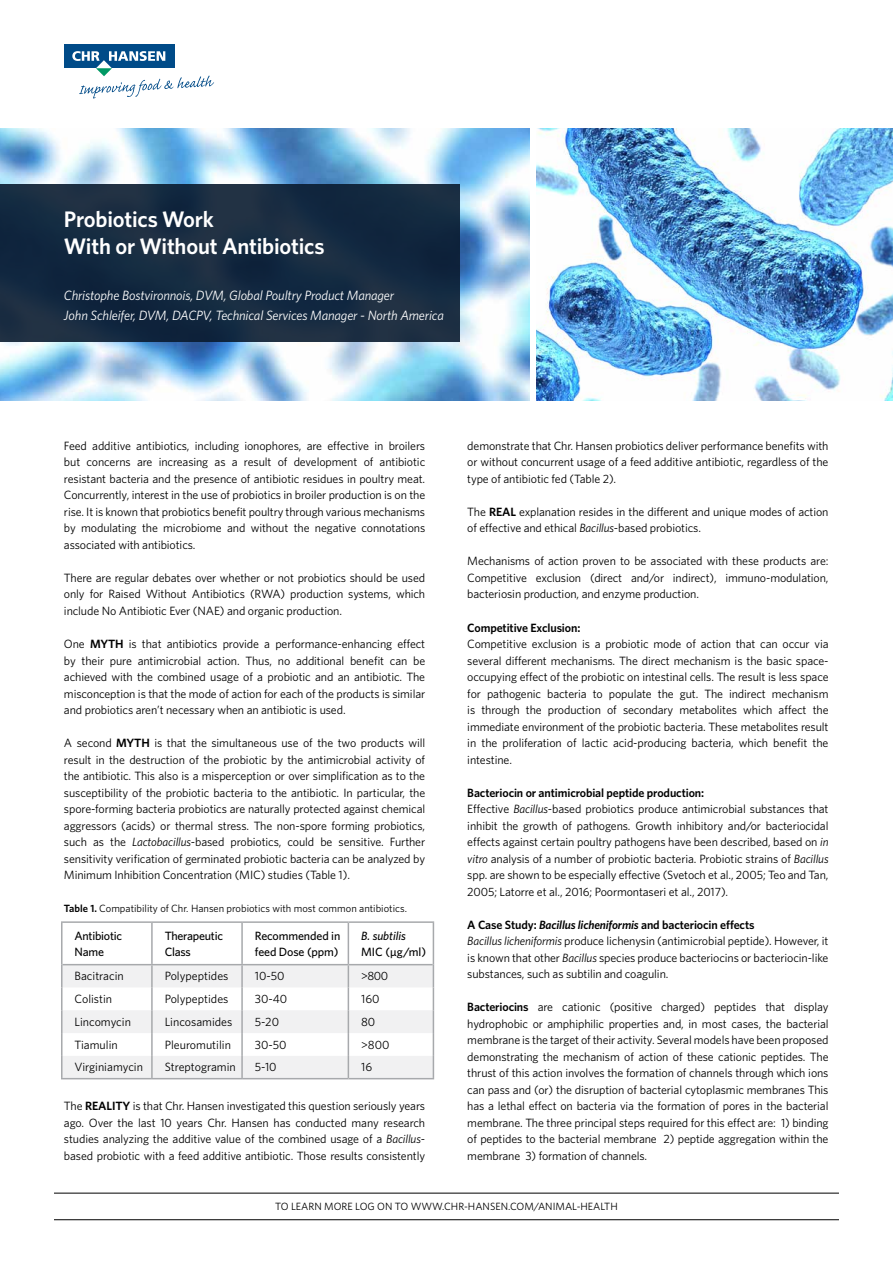
<style>
.page{position:relative;width:893px;height:1263px;background:#fff}
.page>*{position:absolute;margin:0;border:0;box-sizing:border-box;transform-origin:0 0}
.t1{font:600 22.5px/27px "Whitney";letter-spacing:-.01em;color:#fff}
.t2{font:italic 13.5px/19.5px "Whitney";letter-spacing:-.01em;color:#fff}
.t3{font:12px/16.5px "Whitney";letter-spacing:-.01em;color:#000;text-align:justify}
.t4{font:500 12px/16.5px "Whitney";letter-spacing:-.02em;color:#000}
.t5{font:600 12px "Whitney";letter-spacing:-.01em;color:#000}
.t6{font:italic 500 12px "Whitney";color:#000}
.t7{font:10.5px "Whitney";color:#000}
.s1{font-weight:600}
.s2{font-style:italic}
.s3{font-weight:600;font-style:italic}
</style>
<div class="page">
<img style="left:0;top:128px;width:529px;height:272px">
<img style="left:536px;top:128px;width:357px;height:272px">
<hr style="left:54px;top:1193px;width:785px;height:1px;background:#000">
<hr style="left:54px;top:1219px;width:785px;height:1px;background:#000">
<div style="left:64px;top:44px;width:110px;height:24px;background:#004b88"></div>
<svg style="left:72px;top:51px;width:142px;height:47px"></svg>
<div style="left:0;top:185px;width:459px;height:157px;background:linear-gradient(to right,#162a40,#172b41)"></div>
<hr style="left:61px;top:921px;width:91px;height:2px;background:#a7a9ac">
<hr style="left:61px;top:923px;width:2px;height:42px;background:#a7a9ac">
<hr style="left:152px;top:921px;width:90px;height:2px;background:#a7a9ac">
<hr style="left:242px;top:921px;width:106px;height:2px;background:#a7a9ac">
<hr style="left:348px;top:921px;width:86px;height:2px;background:#a7a9ac">
<hr style="left:61px;top:965px;width:2px;height:22px;background:#a7a9ac">
<hr style="left:61px;top:987px;width:2px;height:23px;background:#a7a9ac">
<hr style="left:61px;top:1010px;width:2px;height:23px;background:#a7a9ac">
<hr style="left:61px;top:1033px;width:2px;height:23px;background:#a7a9ac">
<hr style="left:61px;top:1056px;width:2px;height:22px;background:#a7a9ac">
<svg style="left:62px;top:922px;width:372px;height:156px"></svg>
<hr style="left:61px;top:1078px;width:91px;height:1px;background:#a7a9ac">
<hr style="left:152px;top:1078px;width:90px;height:1px;background:#a7a9ac">
<hr style="left:242px;top:1078px;width:106px;height:1px;background:#a7a9ac">
<hr style="left:348px;top:1078px;width:86px;height:1px;background:#a7a9ac">
<h1 class="t1" style="left:64px;top:205px;width:262px">Probiotics Work<br>With or Without Antibiotics</h1>
<p class="t2" style="left:64px;top:285px;width:381px">Christophe Bostvironnois, DVM, Global Poultry Product Manager<br>John Schleifer, DVM, DACPV, Technical Services Manager - North America</p>
<p class="t3" style="left:64px;top:437px;width:363px">Feed additive antibiotics, including ionophores, are effective in broilers but concerns are increasing as a result of development of antibiotic resistant bacteria and the presence of antibiotic residues in poultry meat.<br>Concurrently, interest in the use of probiotics in broiler production is on the rise. It is known that probiotics benefit poultry through various mechanisms by modulating the microbiome and without the negative connotations associated with antibiotics.</p>
<p class="t3" style="left:64px;top:569px;width:363px">There are regular debates over whether or not probiotics should be used only for Raised Without Antibiotics (RWA) production systems, which include No Antibiotic Ever (NAE) and organic production.</p>
<p class="t3" style="left:64px;top:635px;width:363px">One <span class="s1">MYTH</span> is that antibiotics provide a performance-enhancing effect by their pure antimicrobial action. Thus, no additional benefit can be achieved with the combined usage of a probiotic and an antibiotic. The misconception is that the mode of action for each of the products is similar and probiotics aren’t necessary when an antibiotic is used.</p>
<p class="t3" style="left:64px;top:734px;width:363px">A second <span class="s1">MYTH</span> is that the simultaneous use of the two products will result in the destruction of the probiotic by the antimicrobial activity of the antibiotic. This also is a misperception or over simplification as to the susceptibility of the probiotic bacteria to the antibiotic. In particular, the spore-forming bacteria probiotics are naturally protected against chemical aggressors (acids) or thermal stress. The non-spore forming probiotics, such as the <span class="s2">Lactobacillus</span>-based probiotics, could be sensitive. Further sensitivity verification of germinated probiotic bacteria can be analyzed by Minimum Inhibition Concentration (MIC) studies (Table 1).</p>
<p class="t7" style="left:64px;top:901px;width:344px"><span class="s1">Table 1.</span> Compatibility of Chr. Hansen probiotics with most common antibiotics.</p>
<p class="t4" style="left:75px;top:927px;width:49px">Antibiotic<br>Name</p>
<p class="t4" style="left:165px;top:927px;width:60px">Therapeutic<br>Class</p>
<p class="t4" style="left:255px;top:927px;width:87px">Recommended in feed Dose (ppm)</p>
<p class="t6" style="left:361px;top:928px;width:46px">B. subtilis</p>
<p class="t4" style="left:361px;top:944px;width:67px">MIC (μg/ml)</p>
<p class="t3" style="left:75px;top:967px;width:51px">Bacitracin</p>
<p class="t3" style="left:165px;top:967px;width:65px">Polypeptides</p>
<p class="t3" style="left:255px;top:967px;width:31px">10-50</p>
<p class="t3" style="left:361px;top:967px;width:29px">&gt;800</p>
<p class="t3" style="left:75px;top:990px;width:39px">Colistin</p>
<p class="t3" style="left:165px;top:990px;width:65px">Polypeptides</p>
<p class="t3" style="left:255px;top:990px;width:34px">30-40</p>
<p class="t3" style="left:361px;top:990px;width:20px">160</p>
<p class="t3" style="left:75px;top:1013px;width:58px">Lincomycin</p>
<p class="t3" style="left:165px;top:1013px;width:69px">Lincosamides</p>
<p class="t3" style="left:255px;top:1013px;width:26px">5-20</p>
<p class="t3" style="left:361px;top:1013px;width:16px">80</p>
<p class="t3" style="left:75px;top:1036px;width:45px">Tiamulin</p>
<p class="t3" style="left:165px;top:1036px;width:68px">Pleuromutilin</p>
<p class="t3" style="left:255px;top:1036px;width:33px">30-50</p>
<p class="t3" style="left:361px;top:1036px;width:30px">&gt;800</p>
<p class="t3" style="left:75px;top:1059px;width:70px">Virginiamycin</p>
<p class="t3" style="left:165px;top:1059px;width:73px">Streptogramin</p>
<p class="t3" style="left:255px;top:1059px;width:23px">5-10</p>
<p class="t3" style="left:361px;top:1059px;width:13px">16</p>
<p class="t3" style="left:64px;top:1097px;width:363px">The <span class="s1">REALITY</span> is that Chr. Hansen investigated this question seriously years ago. Over the last 10 years Chr. Hansen has conducted many research studies analyzing the additive value of the combined usage of a <span class="s2">Bacillus&shy;</span>based probiotic with a feed additive antibiotic. Those results consistently</p>
<p class="t3" style="left:467px;top:437px;width:363px">demonstrate that Chr. Hansen probiotics deliver performance benefits with or without concurrent usage of a feed additive antibiotic, regardless of the type of antibiotic fed (Table 2).</p>
<p class="t3" style="left:467px;top:503px;width:363px">The <span class="s1">REAL</span> explanation resides in the different and unique modes of action of effective and ethical <span class="s2">Bacillus</span>-based probiotics.</p>
<p class="t3" style="left:467px;top:553px;width:363px">Mechanisms of action proven to be associated with these products are:<br>Competitive exclusion (direct and/or indirect), immuno-modulation, bacteriosin production, and enzyme production.</p>
<p class="t5" style="left:467px;top:619px;width:115px">Competitive Exclusion:</p>
<p class="t3" style="left:467px;top:635px;width:363px">Competitive exclusion is a probiotic mode of action that can occur via several different mechanisms. The direct mechanism is the basic space&shy;occupying effect of the probiotic on intestinal cells. The result is less space for pathogenic bacteria to populate the gut. The indirect mechanism is through the production of secondary metabolites which affect the immediate environment of the probiotic bacteria. These metabolites result in the proliferation of lactic acid-producing bacteria, which benefit the intestine.</p>
<p class="t3" style="left:467px;top:784px;width:363px;text-align:left"><span class="s1">Bacteriocin or antimicrobial peptide production:<br></span>Effective <span class="s2">Bacillus</span>-based probiotics produce antimicrobial substances that inhibit the growth of pathogens. Growth inhibitory and/or bacteriocidal effects against certain poultry pathogens have been described, based on <span class="s2">in vitro</span> analysis of a number of probiotic bacteria. Probiotic strains of <span class="s2">Bacillus </span>spp. are shown to be especially effective (Svetoch et al., 2005; Teo and Tan, 2005; Latorre et al., 2016; Poormontaseri et al., 2017).</p>
<p class="t3" style="left:467px;top:916px;width:363px;text-align:left"><span class="s1">A Case Study:</span> <span class="s3">Bacillus licheniformis</span> <span class="s1">and bacteriocin effects<br></span><span class="s2">Bacillus licheniformis</span> produce lichenysin (antimicrobial peptide). However, it is known that other <span class="s2">Bacillus</span> species produce bacteriocins or bacteriocin-like substances, such as subtilin and coagulin.</p>
<p class="t3" style="left:467px;top:998px;width:363px"><span class="s1">Bacteriocins</span> are cationic (positive charged) peptides that display hydrophobic or amphiphilic properties and, in most cases, the bacterial membrane is the target of their activity. Several models have been proposed demonstrating the mechanism of action of these cationic peptides. The thrust of this action involves the formation of channels through which ions can pass and (or) the disruption of bacterial cytoplasmic membranes This has a lethal effect on bacteria via the formation of pores in the bacterial membrane. The three principal steps required for this effect are: 1) binding of peptides to the bacterial membrane 2) peptide aggregation within the membrane 3) formation of channels.</p>
<p class="t7" style="left:275px;top:1199px;width:344px">TO LEARN MORE LOG ON TO WWW.CHR-HANSEN.COM/ANIMAL-HEALTH</p>
</div>
